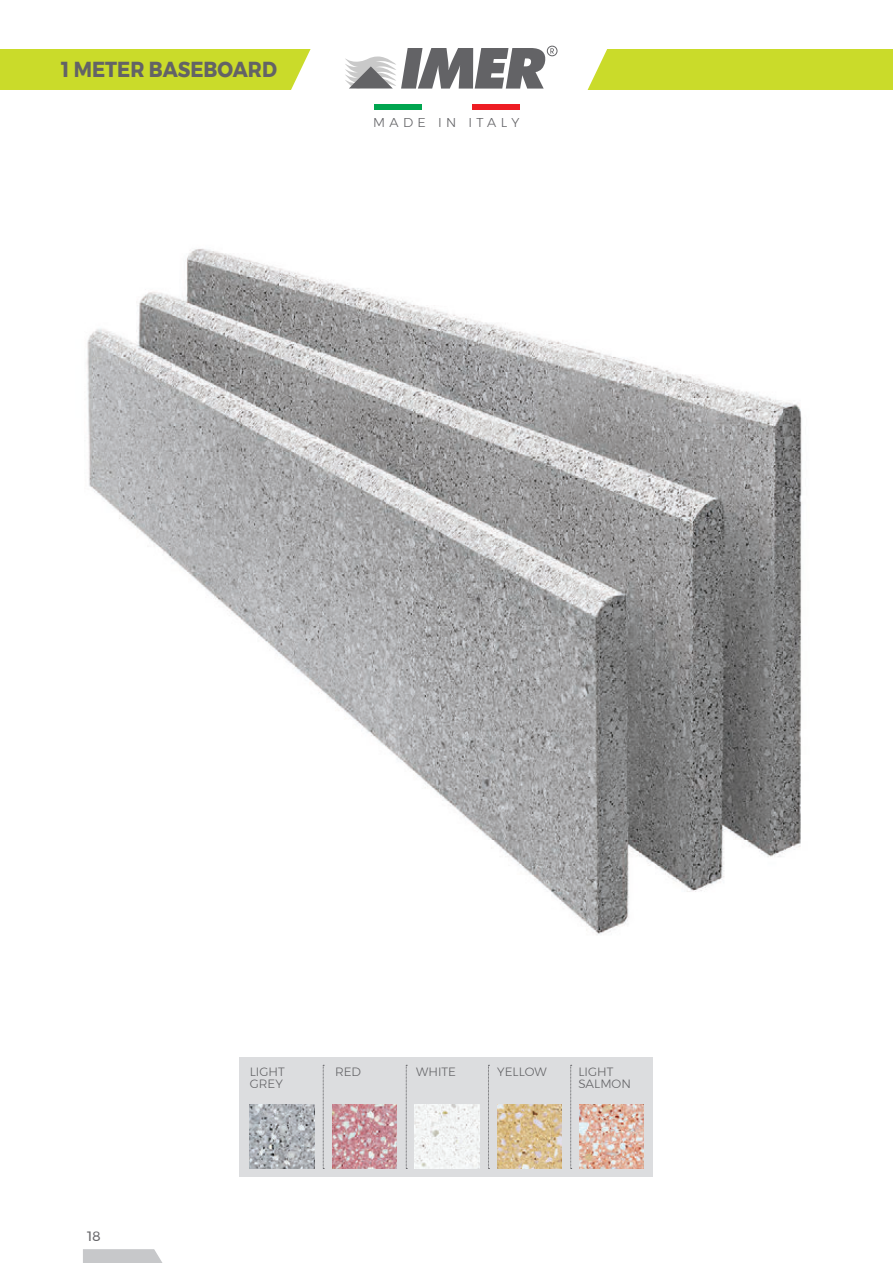
<style>
.page{position:relative;width:893px;height:1263px;background:#fff}
.page>*{position:absolute;margin:0;border:0;box-sizing:border-box;transform-origin:0 0}
.t1{font:700 21.6px "Montserrat";color:#636366;scale:.9 1}
.t2{font:13.5px "Montserrat";color:#636366}
.t3{font:300 12.75px "Montserrat";letter-spacing:.34em;color:#636366}
.t4{font:300 12px/12px "Montserrat";color:#636366}
</style>
<div class="page">
<svg style="left:83px;top:1249px;width:80px;height:14px"></svg>
<div style="left:0;top:49px;width:893px;height:40px;background:#cadb2a"></div>
<img style="left:87px;top:248px;width:697px;height:592px">
<img style="left:784px;top:402px;width:18px;height:448px">
<img style="left:491px;top:840px;width:294px;height:95px">
<svg style="left:277px;top:45px;width:339px;height:45px"></svg>
<div style="left:547px;top:46px;width:10px;height:10px;border:1px solid #636366;border-radius:50%"></div>
<div style="left:374px;top:104px;width:48px;height:6px;background:#00a54f"></div>
<div style="left:472px;top:104px;width:48px;height:6px;background:#ee1d23"></div>
<div style="left:240px;top:1058px;width:413px;height:119px;background:#dcdddf"></div>
<img style="left:250px;top:1104px;width:64px;height:65px">
<img style="left:333px;top:1104px;width:64px;height:65px">
<img style="left:415px;top:1104px;width:64px;height:65px">
<img style="left:497px;top:1104px;width:64px;height:65px">
<img style="left:579px;top:1104px;width:64px;height:65px">
<svg style="left:323px;top:1065px;width:1px;height:104px"></svg>
<svg style="left:406px;top:1065px;width:1px;height:104px"></svg>
<svg style="left:488px;top:1065px;width:1px;height:104px"></svg>
<svg style="left:570px;top:1065px;width:2px;height:104px"></svg>
<h1 class="t1" style="left:62px;top:52px;width:241px">1 METER BASEBOARD</h1>
<p class="t3" style="left:373px;top:113px;width:148px">MADE IN ITALY</p>
<p class="t2" style="left:87px;top:1226px;width:15px">18</p>
<p class="t4" style="left:250px;top:1065px;width:36px">LIGHT<br>GREY</p>
<p class="t4" style="left:335px;top:1065px;width:27px">RED</p>
<p class="t4" style="left:416px;top:1065px;width:41px">WHITE</p>
<p class="t4" style="left:497px;top:1065px;width:51px">YELLOW</p>
<p class="t4" style="left:578px;top:1065px;width:54px">LIGHT<br>SALMON</p>
</div>
